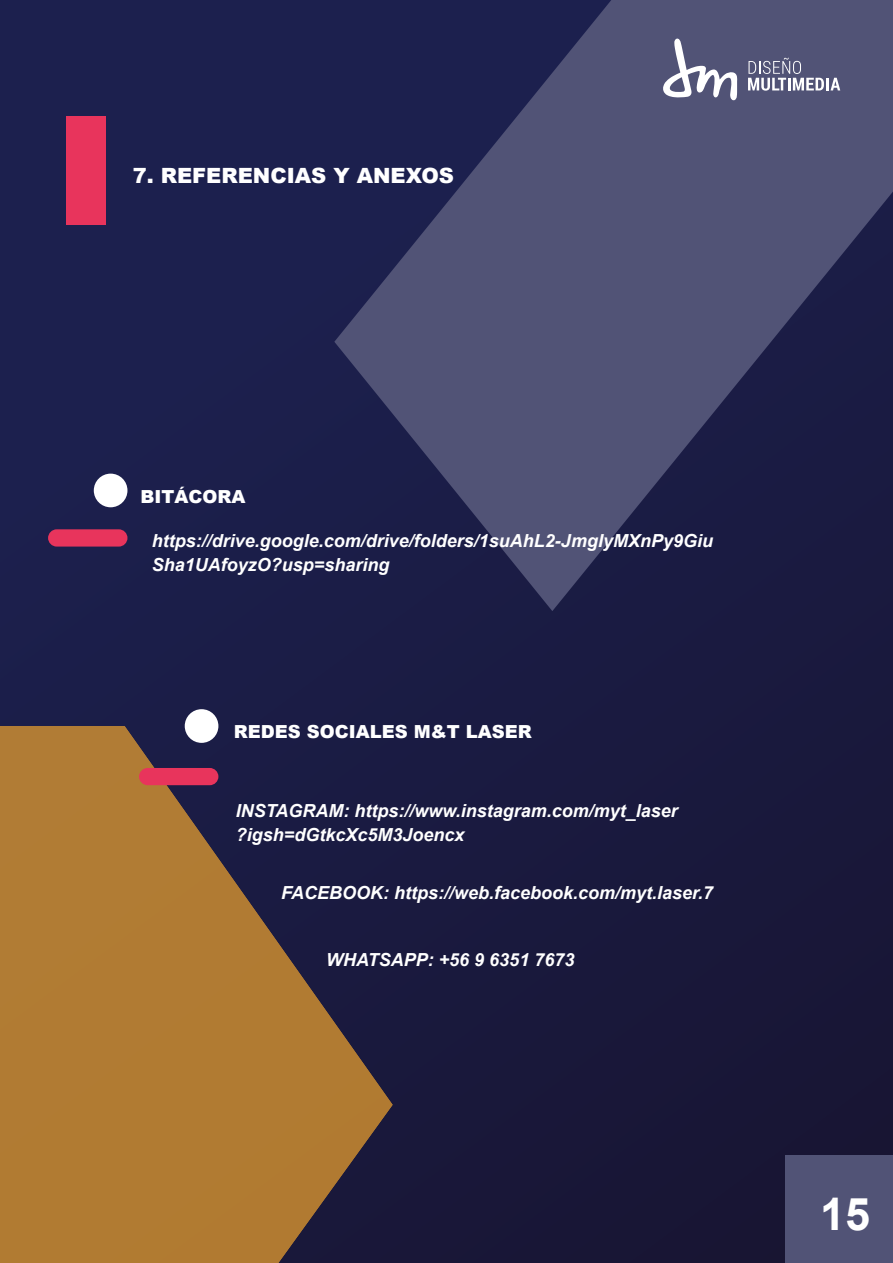
<style>
.page{position:relative;width:893px;height:1263px;background:#fff}
.page>*{position:absolute;margin:0;border:0;box-sizing:border-box;transform-origin:0 0}
.t1{font:700 45px "Arial";color:#fff}
.t2{font:900 21px "Arial";color:#fff}
.t3{font:italic 700 18px/24px "Arial";color:#fff}
.t4{font:900 18px "Arial";color:#fff}
</style>
<div class="page">
<div style="left:0;top:0;width:893px;height:1263px;background:linear-gradient(to right,#1c2150,#181635)"></div>
<div style="left:66px;top:116px;width:40px;height:109px;background:#e8345c"></div>
<svg style="left:334px;top:0;width:559px;height:611px;background:#383b61"></svg>
<svg style="left:748px;top:58px;width:92px;height:33px"></svg>
<svg style="left:663px;top:39px;width:74px;height:61px"></svg>
<svg style="left:0;top:726px;width:393px;height:537px;background:#876036"></svg>
<div style="left:785px;top:1155px;width:108px;height:108px;background:#515376"></div>
<div style="left:94px;top:474px;width:33px;height:33px;background:#fff;border-radius:50%"></div>
<div style="left:185px;top:709px;width:33px;height:34px;background:#fff;border-radius:50%"></div>
<div style="left:48px;top:529px;width:79px;height:18px;background:#e8345c;border-radius:9px"></div>
<div style="left:139px;top:768px;width:79px;height:17px;background:#e8345c;border-radius:9px"></div>
<p class="t2" style="left:133px;top:160px;width:323px">7. REFERENCIAS Y ANEXOS</p>
<p class="t4" style="left:140px;top:483px;width:107px">BITÁCORA</p>
<p class="t3" style="left:152px;top:529px;width:563px">https://drive.google.com/drive/folders/1suAhL2-JmgIyMXnPy9Giu<br>Sha1UAfoyzO?usp=sharing</p>
<p class="t4" style="left:234px;top:719px;width:299px">REDES SOCIALES M&amp;T LASER</p>
<p class="t3" style="left:236px;top:799px;width:444px">INSTAGRAM: https://www.instagram.com/myt_laser ?igsh=dGtkcXc5M3Joencx</p>
<p class="t3" style="left:281px;top:881px;width:434px">FACEBOOK: https://web.facebook.com/myt.laser.7</p>
<p class="t3" style="left:326px;top:948px;width:250px">WHATSAPP: +56 9 6351 7673</p>
<h1 class="t1" style="left:820px;top:1182px;width:52px">15</h1>
</div>
